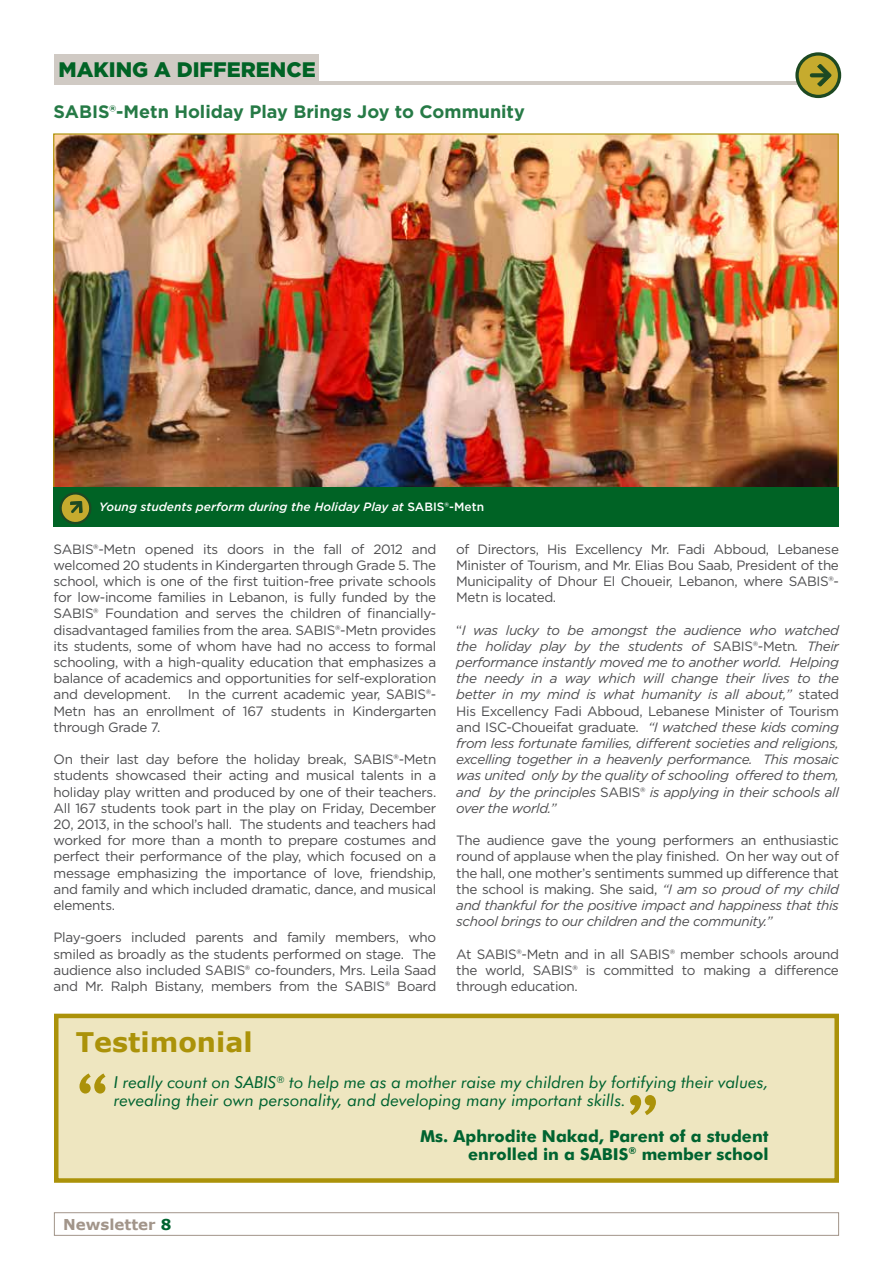
<style>
.page{position:relative;width:893px;height:1263px;background:#fff}
.page>*{position:absolute;margin:0;border:0;box-sizing:border-box;transform-origin:0 0}
.t1{font:75px "Meta Normal";color:#ab9209}
.t2{font:700 27px "Verdana";color:#ab9209}
.t3{font:900 21px "Gotham";color:#006325}
.t4{font:700 18px "Gotham";color:#267a46}
.t5{font:italic 16.5px/18px "Futura BT";color:#006330}
.t6{font:700 16.5px/18px "Futura BT";color:#006330;text-align:right}
.t7{font:700 15px "Verdana";color:#a2958a}
.t8{font:13.5px/16.2px "Gotham";letter-spacing:-.025em;color:#4d4d4f;text-align:justify}
.t9{font:italic 13.5px/16.2px "Gotham";letter-spacing:-.025em;color:#4d4d4f;text-align:justify}
.t10{font:italic 500 12px "Gotham";color:#fff}
.s1{font-style:normal}
.s2{font-style:italic}
.s3{color:#006330}
</style>
<div class="page">
<div style="left:54px;top:1212px;width:785px;height:24px;border:1px solid #a2958a"></div>
<hr style="left:54px;top:81px;width:774px;height:3px;background:#d0cac4">
<div style="left:54px;top:55px;width:265px;height:29px;background:#d0cac4"></div>
<svg style="left:797px;top:54px;width:42px;height:42px"></svg>
<div style="left:795px;top:52px;width:46px;height:46px;border:3px solid #1d4922;border-radius:50%"></div>
<svg style="left:817px;top:63px;width:15px;height:24px"></svg>
<svg style="left:812px;top:73px;width:16px;height:4px"></svg>
<img style="left:55px;top:135px;width:782px;height:351px">
<div style="left:53px;top:487px;width:786px;height:40px;background:#006325"></div>
<svg style="left:56px;top:480px;width:39px;height:44px"></svg>
<div style="left:54px;top:1014px;width:785px;height:169px;background:#eee6c0;border:4px solid #ab9209"></div>
<h3 class="t3" style="left:59px;top:55px;width:213px">MAKING A DIFFERENCE</h3>
<h3 class="t4" style="left:54px;top:100px;width:473px">SABIS®-Metn Holiday Play Brings Joy to Community</h3>
<p class="t10" style="left:99px;top:499px;width:386px">Young students perform during the Holiday Play at <span class="s1">SABIS®-Metn</span></p>
<p class="t8" style="left:54px;top:540px;width:384px">SABIS®-Metn opened its doors in the fall of 2012 and welcomed 20 students in Kindergarten through Grade 5. The school, which is one of the first tuition-free private schools for low-income families in Lebanon, is fully funded by the SABIS® Foundation and serves the children of financially&shy;disadvantaged families from the area. SABIS®-Metn provides its students, some of whom have had no access to formal schooling, with a high-quality education that emphasizes a balance of academics and opportunities for self-exploration and development.</p>
<p class="t8" style="left:54px;top:686px;width:384px;text-indent:134px">In the current academic year, SABIS®- Metn has an enrollment of 167 students in Kindergarten through Grade 7.</p>
<p class="t8" style="left:54px;top:751px;width:384px">On their last day before the holiday break, SABIS®-Metn students showcased their acting and musical talents in a holiday play written and produced by one of their teachers.<br>All 167 students took part in the play on Friday, December 20, 2013, in the school’s hall. The students and teachers had worked for more than a month to prepare costumes and perfect their performance of the play, which focused on a message emphasizing the importance of love, friendship, and family and which included dramatic, dance, and musical elements.</p>
<p class="t8" style="left:54px;top:929px;width:384px">Play-goers included parents and family members, who smiled as broadly as the students performed on stage. The audience also included SABIS® co-founders, Mrs. Leila Saad and Mr. Ralph Bistany, members from the SABIS® Board</p>
<p class="t8" style="left:456px;top:540px;width:384px">of Directors, His Excellency Mr. Fadi Abboud, Lebanese Minister of Tourism, and Mr. Elias Bou Saab, President of the Municipality of Dhour El Choueir, Lebanon, where SABIS®- Metn is located.</p>
<p class="t9" style="left:456px;top:621px;width:384px"><span class="s1">“</span>I was lucky to be amongst the audience who watched the holiday play by the students of <span class="s1">SABIS®-Metn</span>. Their performance instantly moved me to another world. Helping the needy in a way which will change their lives to the better in my mind is what humanity is all about,” <span class="s1">stated His Excellency Fadi Abboud, Lebanese Minister of Tourism and ISC-Choueifat graduate.</span> “I watched these kids coming from less fortunate families, different societies and religions, excelling together in a heavenly performance. This mosaic was united only by the quality of schooling offered to them, and by the principles <span class="s1">SABIS®</span> is applying in their schools all over the world.”</p>
<p class="t8" style="left:456px;top:832px;width:384px">The audience gave the young performers an enthusiastic round of applause when the play finished. On her way out of the hall, one mother’s sentiments summed up difference that the school is making. She said, <span class="s2">“I am so proud of my child and thankful for the positive impact and happiness that this school brings to our children and the community.”</span></p>
<p class="t8" style="left:456px;top:945px;width:384px">At SABIS®-Metn and in all SABIS® member schools around the world, SABIS® is committed to making a difference through education.</p>
<h2 class="t2" style="left:76px;top:1025px;width:178px">Testimonial</h2>
<p class="t5" style="left:114px;top:1073px;width:656px">I really count on SABIS<sup>®</sup> to help me as a mother raise my children by fortifying their values, revealing their own personality, and developing many important skills.</p>
<p class="t6" style="left:420px;top:1127px;width:350px">Ms. Aphrodite Nakad, Parent of a student enrolled in a SABIS<sup>®</sup> member school</p>
<h1 class="t1" style="left:75px;top:1057px;width:36px">“</h1>
<h1 class="t1" style="left:626px;top:1078px;width:36px">”</h1>
<p class="t7" style="left:63px;top:1215px;width:110px">Newsletter <span class="s3">8</span></p>
</div>
